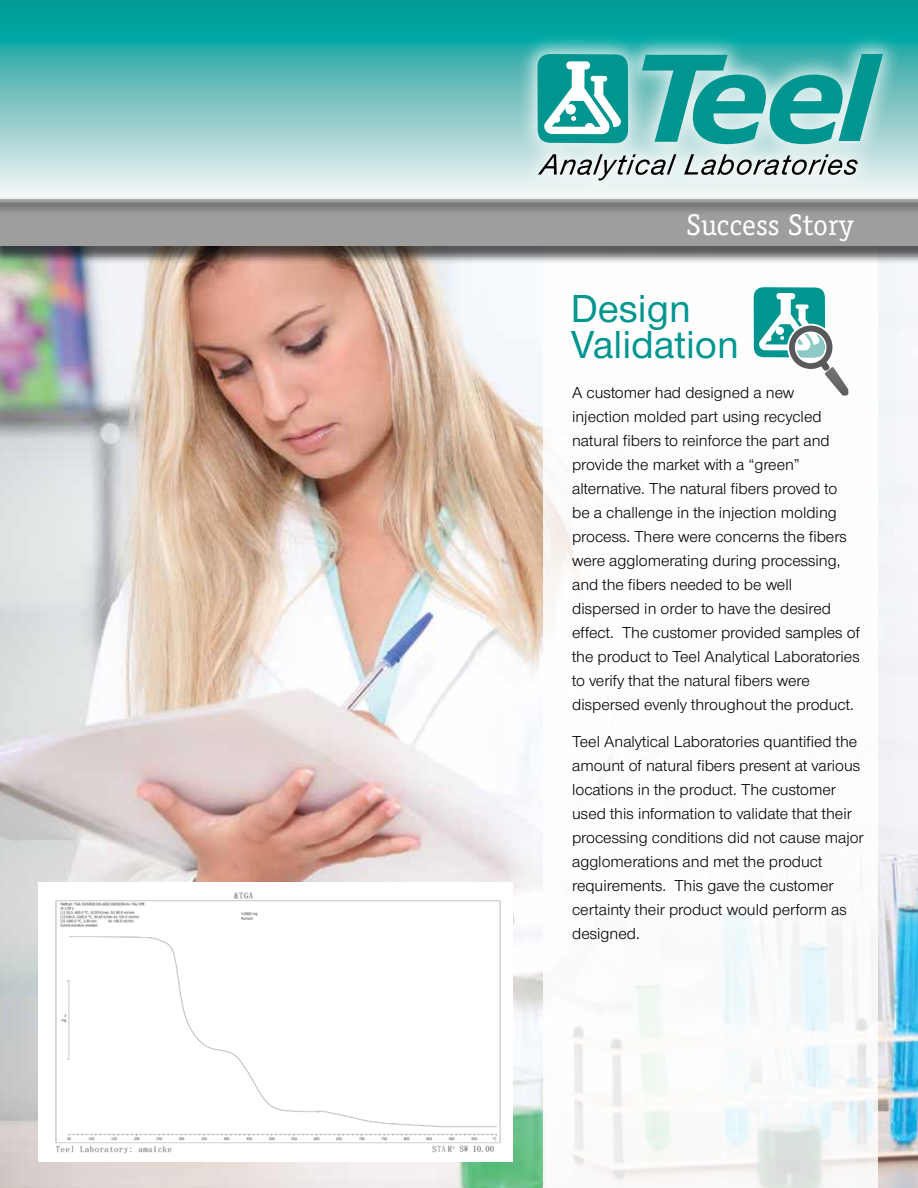
<style>
.page{position:relative;width:918px;height:1188px;background:#fff}
.page>*{position:absolute;margin:0;border:0;box-sizing:border-box;transform-origin:0 0}
.t1{font:500 40.5px/36px "Nimbus Sans Novus T";color:#00958e}
.t2{font:34.5px "Officina Serif";color:#fff}
.t3{font:30px "Officina Serif";color:#fff}
.t4{font:16.5px/24px "Nimbus Sans Novus T";color:#000}
</style>
<div class="page">
<img style="left:0;top:265px;width:918px;height:923px">
<div style="left:543px;top:246px;width:335px;height:942px;background:#fff"></div>
<svg style="left:754px;top:287px;width:94px;height:109px"></svg>
<svg style="left:0;top:0;width:918px;height:195px;background:#63bfbd"></svg>
<div style="left:0;top:204px;width:918px;height:61px;background:#000;opacity:.65"></div>
<div style="left:0;top:202px;width:918px;height:44px;background:#9e9e9e"></div>
<div style="left:0;top:195px;width:918px;height:20px;background:#000;opacity:.75"></div>
<hr style="left:0;top:199px;width:918px;height:3px;background:#9e9e9e">
<div style="left:517px;top:34px;width:385px;height:166px;background:#fff;opacity:.75"></div>
<svg style="left:538px;top:154px;width:138px;height:26px;background:#b5bebd"></svg>
<svg style="left:684px;top:154px;width:174px;height:21px;background:#a8b1b1"></svg>
<svg style="left:642px;top:54px;width:241px;height:90px;background:#51b5b1"></svg>
<svg style="left:537px;top:54px;width:91px;height:89px"></svg>
<div style="left:553px;top:115px;width:7px;height:8px;background:#fff;border-radius:50%"></div>
<div style="left:39px;top:882px;width:474px;height:280px;background:#fff"></div>
<img style="left:55px;top:892px;width:446px;height:262px">
<h2 class="t2" style="left:637px;top:203px;width:207px">Analytical Lab</h2>
<h3 class="t3" style="left:687px;top:207px;width:169px">Success Story</h3>
<h1 class="t1" style="left:571px;top:290px;width:170px">Design<br>Validation</h1>
<p class="t4" style="left:572px;top:380px;width:289px">A customer had designed a new<br>injection molded part using recycled natural fibers to reinforce the part and provide the market with a “green” alternative. The natural fibers proved to<br>be a challenge in the injection molding process. There were concerns the fibers were agglomerating during processing, and the fibers needed to be well dispersed in order to have the desired effect. The customer provided samples of the product to Teel Analytical Laboratories to verify that the natural fibers were dispersed evenly throughout the product.</p>
<p class="t4" style="left:572px;top:730px;width:293px">Teel Analytical Laboratories quantified the amount of natural fibers present at various locations in the product. The customer used this information to validate that their processing conditions did not cause major agglomerations and met the product requirements. This gave the customer certainty their product would perform as designed.</p>
</div>
